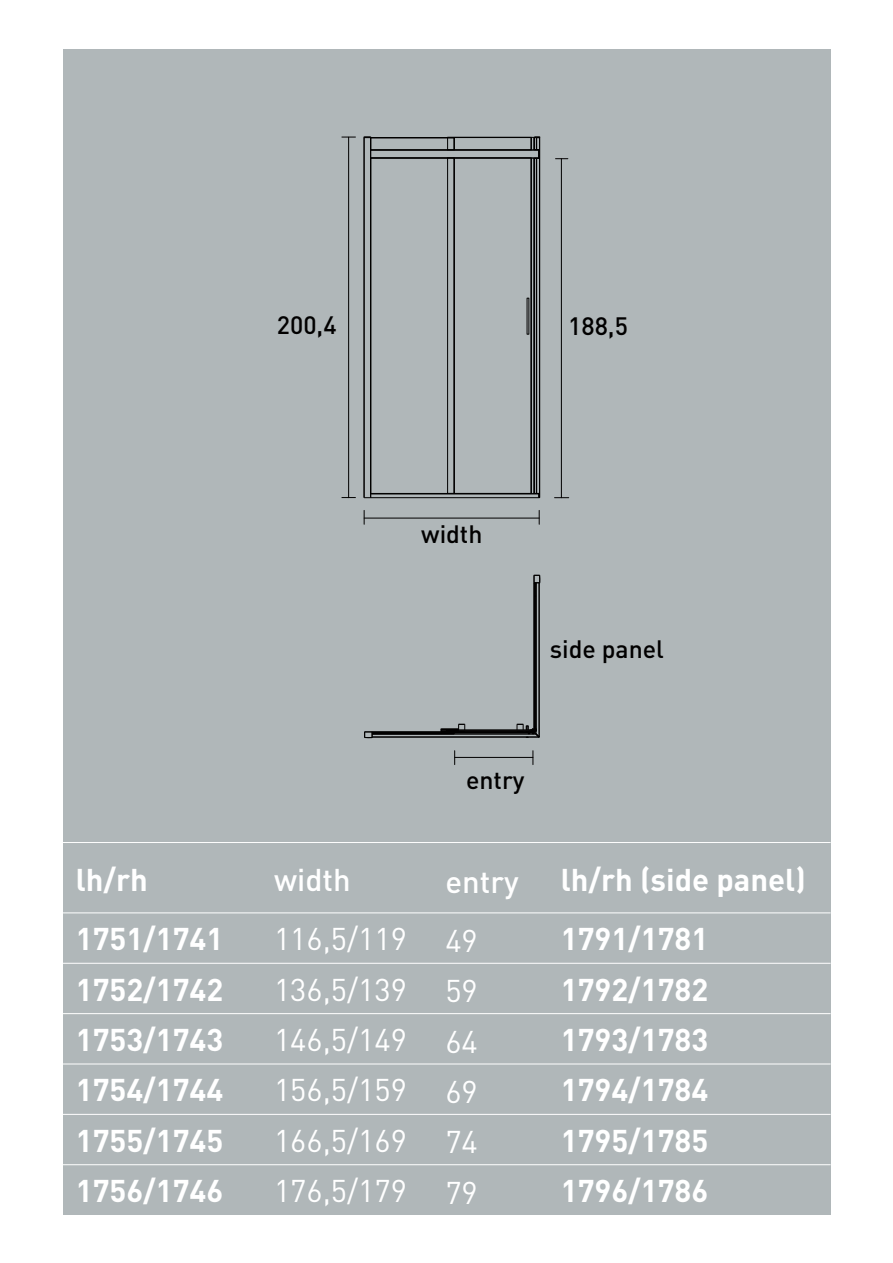
<style>
.page{position:relative;width:893px;height:1263px;background:#fff}
.page>*{position:absolute;margin:0;border:0;box-sizing:border-box;transform-origin:0 0}
.t1{font:700 31.05px/50.4px "DIN";color:#fff;text-align:justify}
.t2{font:31.05px/50.4px "DIN";color:#fff;text-align:justify}
.t3{font:500 31.05px "DIN";color:#fff}
.t4{font:500 24.9px "DIN";color:#010000}
</style>
<div class="page">
<div style="left:63px;top:49px;width:768px;height:1166px;background:#b0b7b9"></div>
<div style="left:447px;top:137px;width:84px;height:13px;border:1px solid #010000"></div>
<div style="left:447px;top:158px;width:84px;height:336px;border:1px solid #010000"></div>
<div style="left:370px;top:137px;width:84px;height:13px;border:1px solid #010000"></div>
<hr style="left:535px;top:583px;width:1px;height:148px;background:#010000">
<hr style="left:536px;top:583px;width:1px;height:145px;background:#010000">
<hr style="left:447px;top:730px;width:83px;height:1px;background:#010000">
<hr style="left:447px;top:731px;width:83px;height:1px;background:#010000">
<hr style="left:372px;top:733px;width:82px;height:1px;background:#010000">
<hr style="left:534px;top:583px;width:1px;height:145px;background:#010000">
<hr style="left:539px;top:583px;width:1px;height:154px;background:#010000">
<hr style="left:372px;top:732px;width:162px;height:1px;background:#010000">
<hr style="left:372px;top:734px;width:164px;height:1px;background:#010000">
<hr style="left:372px;top:737px;width:167px;height:1px;background:#010000">
<svg style="left:533px;top:575px;width:8px;height:10px"></svg>
<svg style="left:364px;top:731px;width:10px;height:7px"></svg>
<svg style="left:517px;top:724px;width:23px;height:14px"></svg>
<svg style="left:441px;top:724px;width:24px;height:11px"></svg>
<hr style="left:348px;top:137px;width:1px;height:361px;background:#010000">
<svg style="left:555px;top:158px;width:13px;height:1px"></svg>
<hr style="left:561px;top:159px;width:1px;height:339px;background:#010000">
<svg style="left:554px;top:497px;width:15px;height:1px"></svg>
<svg style="left:364px;top:510px;width:1px;height:14px"></svg>
<svg style="left:539px;top:510px;width:1px;height:14px"></svg>
<hr style="left:364px;top:518px;width:175px;height:1px;background:#010000">
<svg style="left:454px;top:751px;width:1px;height:14px"></svg>
<svg style="left:533px;top:751px;width:1px;height:14px"></svg>
<hr style="left:455px;top:757px;width:78px;height:1px;background:#010000">
<hr style="left:448px;top:137px;width:83px;height:1px;background:#010000">
<hr style="left:371px;top:493px;width:168px;height:1px;background:#010000">
<hr style="left:371px;top:497px;width:168px;height:1px;background:#010000">
<hr style="left:371px;top:138px;width:83px;height:1px;background:#010000">
<hr style="left:371px;top:137px;width:83px;height:1px;background:#010000">
<svg style="left:454px;top:138px;width:1px;height:12px"></svg>
<hr style="left:454px;top:158px;width:1px;height:336px;background:#010000">
<hr style="left:536px;top:158px;width:1px;height:335px;background:#010000">
<hr style="left:371px;top:494px;width:168px;height:1px;background:#010000">
<hr style="left:371px;top:150px;width:168px;height:1px;background:#010000">
<hr style="left:371px;top:158px;width:168px;height:1px;background:#010000">
<hr style="left:531px;top:158px;width:1px;height:336px;background:#010000">
<svg style="left:364px;top:136px;width:8px;height:2px"></svg>
<svg style="left:534px;top:492px;width:7px;height:6px"></svg>
<svg style="left:531px;top:137px;width:10px;height:22px"></svg>
<hr style="left:534px;top:158px;width:1px;height:334px;background:#010000">
<hr style="left:539px;top:138px;width:1px;height:360px;background:#010000">
<hr style="left:370px;top:138px;width:1px;height:360px;background:#010000">
<hr style="left:364px;top:138px;width:1px;height:360px;background:#010000">
<div style="left:527px;top:298px;width:2px;height:36px;border:1px solid #010000"></div>
<svg style="left:342px;top:137px;width:14px;height:1px"></svg>
<svg style="left:342px;top:497px;width:14px;height:1px"></svg>
<hr style="left:63px;top:912px;width:768px;height:1px;background:#fff">
<hr style="left:63px;top:963px;width:768px;height:1px;background:#fff">
<hr style="left:63px;top:1013px;width:768px;height:1px;background:#fff">
<hr style="left:63px;top:1063px;width:768px;height:1px;background:#fff">
<hr style="left:63px;top:1114px;width:768px;height:1px;background:#fff">
<hr style="left:63px;top:1164px;width:768px;height:1px;background:#fff">
<hr style="left:63px;top:842px;width:768px;height:1px;background:#fff">
<p class="t4" style="left:277px;top:309px;width:61px">200,4</p>
<p class="t4" style="left:568px;top:310px;width:61px">188,5</p>
<p class="t4" style="left:421px;top:518px;width:63px">width</p>
<p class="t4" style="left:550px;top:633px;width:116px">side panel</p>
<p class="t4" style="left:466px;top:764px;width:60px">entry</p>
<p class="t1" style="left:76px;top:853px;width:74px">lh/rh</p>
<p class="t3" style="left:274px;top:860px;width:78px">width</p>
<p class="t3" style="left:445px;top:862px;width:75px">entry</p>
<p class="t2" style="left:445px;top:915px;width:34px">49<br>59<br>64<br>69<br>74<br>79</p>
<p class="t2" style="left:274px;top:913px;width:134px">116,5/119<br>136,5/139<br>146,5/149<br>156,5/159<br>166,5/169<br>176,5/179</p>
<p class="t1" style="left:76px;top:912px;width:149px">1751/1741<br>1752/1742<br>1753/1743<br>1754/1744<br>1755/1745<br>1756/1746</p>
<p class="t1" style="left:561px;top:849px;width:247px;line-height:59.2px">lh/rh (side panel)<br>1791/1781</p>
<p class="t1" style="left:561px;top:963px;width:149px">1792/1782<br>1793/1783<br>1794/1784<br>1795/1785<br>1796/1786</p>
</div>
